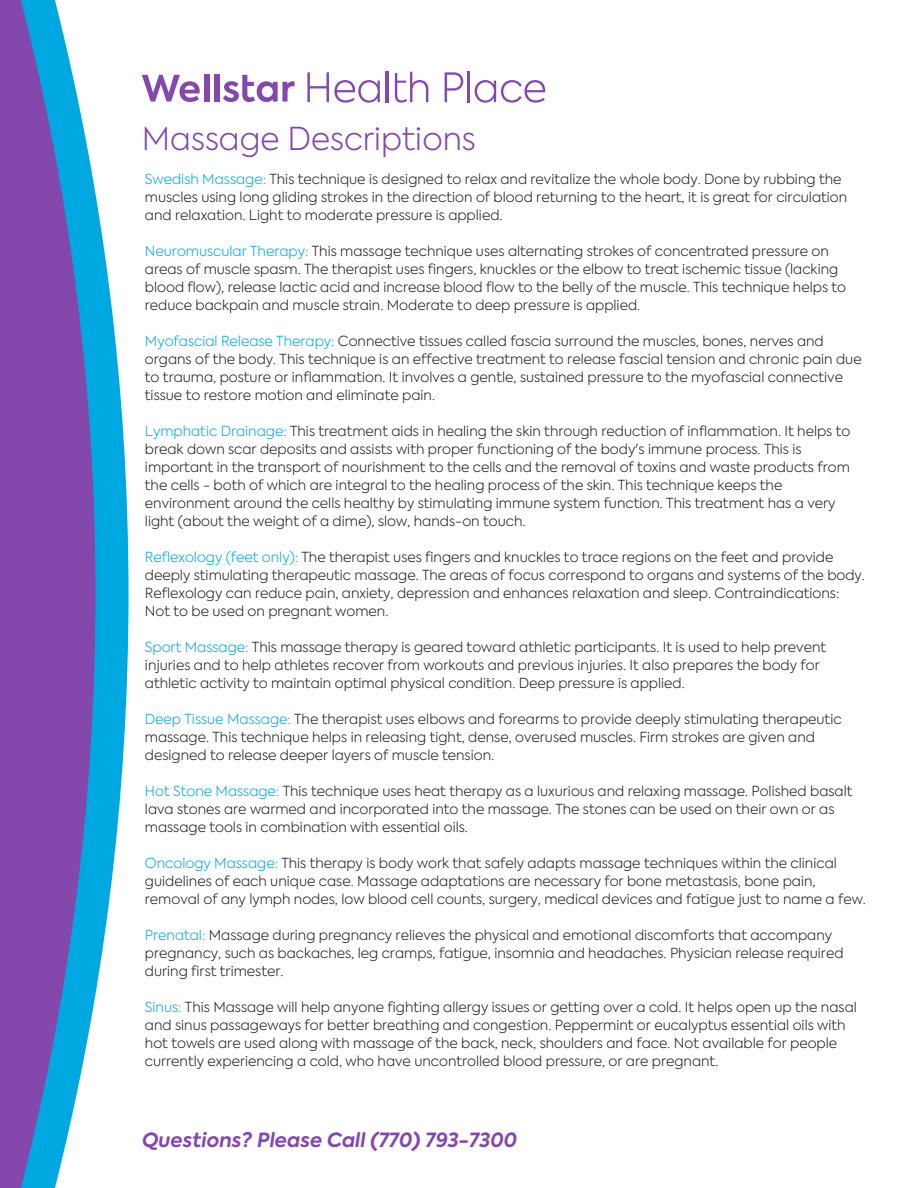
<style>
.page{position:relative;width:918px;height:1188px;background:#fff}
.page>*{position:absolute;margin:0;border:0;box-sizing:border-box;transform-origin:0 0}
.t1{font:300 31.5px "Axiforma";color:#8448ad}
.t2{font:italic 700 19.5px "Axiforma";color:#8448ad}
.t3{font:300 13.8px/18px "Axiforma";color:#231f20}
.s1{color:#00a8e2}
</style>
<div class="page">
<div style="left:0;top:0;width:21px;height:1188px;background:#8448ad"></div>
<svg style="left:21px;top:0;width:108px;height:1188px"></svg>
<svg style="left:142px;top:75px;width:58px;height:27px"></svg>
<div style="left:204px;top:74px;width:5px;height:28px;background:#8448ad"></div>
<div style="left:214px;top:74px;width:5px;height:28px;background:#8448ad"></div>
<svg style="left:223px;top:75px;width:72px;height:27px"></svg>
<svg style="left:307px;top:72px;width:73px;height:31px"></svg>
<hr style="left:386px;top:72px;width:2px;height:30px;background:#8448ad">
<svg style="left:395px;top:72px;width:33px;height:31px"></svg>
<svg style="left:445px;top:72px;width:18px;height:30px"></svg>
<hr style="left:467px;top:72px;width:3px;height:30px;background:#8448ad">
<svg style="left:475px;top:80px;width:70px;height:23px"></svg>
<p class="t1" style="left:142px;top:118px;width:336px">Massage Descriptions</p>
<p class="t3" style="left:145px;top:170px;width:704px"><span class="s1">Swedish Massage:</span> This technique is designed to relax and revitalize the whole body. Done by rubbing the muscles using long gliding strokes in the direction of blood returning to the heart, it is great for circulation and relaxation. Light to moderate pressure is applied.</p>
<p class="t3" style="left:145px;top:242px;width:686px"><span class="s1">Neuromuscular Therapy:</span> This massage technique uses alternating strokes of concentrated pressure on</p>
<p class="t3" style="left:145px;top:260px;width:695px">areas of muscle spasm. The therapist uses fingers, knuckles or the elbow to treat ischemic tissue (lacking</p>
<p class="t3" style="left:145px;top:278px;width:703px">blood flow), release lactic acid and increase blood flow to the belly of the muscle. This technique helps to</p>
<p class="t3" style="left:145px;top:296px;width:497px">reduce backpain and muscle strain. Moderate to deep pressure is applied.</p>
<p class="t3" style="left:145px;top:332px;width:718px"><span class="s1">Myofascial Release Therapy:</span> Connective tissues called fascia surround the muscles, bones, nerves and organs of the body. This technique is an effective treatment to release fascial tension and chronic pain due</p>
<p class="t3" style="left:145px;top:368px;width:700px">to trauma, posture or inflammation. It involves a gentle, sustained pressure to the myofascial connective</p>
<p class="t3" style="left:145px;top:386px;width:292px">tissue to restore motion and eliminate pain.</p>
<p class="t3" style="left:145px;top:422px;width:707px"><span class="s1">Lymphatic Drainage:</span> This treatment aids in healing the skin through reduction of inflammation. It helps to</p>
<p class="t3" style="left:145px;top:440px;width:658px">break down scar deposits and assists with proper functioning of the body's immune process. This is</p>
<p class="t3" style="left:145px;top:458px;width:706px">important in the transport of nourishment to the cells and the removal of toxins and waste products from</p>
<p class="t3" style="left:145px;top:476px;width:639px">the cells - both of which are integral to the healing process of the skin. This technique keeps the</p>
<p class="t3" style="left:145px;top:494px;width:692px">environment around the cells healthy by stimulating immune system function. This treatment has a very</p>
<p class="t3" style="left:145px;top:512px;width:382px">light (about the weight of a dime), slow, hands-on touch.</p>
<p class="t3" style="left:145px;top:548px;width:690px"><span class="s1">Reflexology (feet only):</span> The therapist uses fingers and knuckles to trace regions on the feet and provide</p>
<p class="t3" style="left:145px;top:566px;width:722px">deeply stimulating therapeutic massage. The areas of focus correspond to organs and systems of the body.</p>
<p class="t3" style="left:145px;top:584px;width:696px">Reflexology can reduce pain, anxiety, depression and enhances relaxation and sleep. Contraindications:</p>
<p class="t3" style="left:145px;top:602px;width:245px">Not to be used on pregnant women.</p>
<p class="t3" style="left:145px;top:638px;width:683px"><span class="s1">Sport Massage:</span> This massage therapy is geared toward athletic participants. It is used to help prevent</p>
<p class="t3" style="left:145px;top:656px;width:676px">injuries and to help athletes recover from workouts and previous injuries. It also prepares the body for</p>
<p class="t3" style="left:145px;top:674px;width:541px">athletic activity to maintain optimal physical condition. Deep pressure is applied.</p>
<p class="t3" style="left:145px;top:710px;width:698px"><span class="s1">Deep Tissue Massage:</span> The therapist uses elbows and forearms to provide deeply stimulating therapeutic</p>
<p class="t3" style="left:145px;top:728px;width:672px">massage. This technique helps in releasing tight, dense, overused muscles. Firm strokes are given and</p>
<p class="t3" style="left:145px;top:746px;width:351px">designed to release deeper layers of muscle tension.</p>
<p class="t3" style="left:145px;top:782px;width:709px"><span class="s1">Hot Stone Massage:</span> This technique uses heat therapy as a luxurious and relaxing massage. Polished basalt</p>
<p class="t3" style="left:145px;top:800px;width:691px">lava stones are warmed and incorporated into the massage. The stones can be used on their own or as</p>
<p class="t3" style="left:145px;top:818px;width:325px">massage tools in combination with essential oils.</p>
<p class="t3" style="left:145px;top:854px;width:693px"><span class="s1">Oncology Massage:</span> This therapy is body work that safely adapts massage techniques within the clinical</p>
<p class="t3" style="left:145px;top:872px;width:672px">guidelines of each unique case. Massage adaptations are necessary for bone metastasis, bone pain,</p>
<p class="t3" style="left:145px;top:890px;width:723px">removal of any lymph nodes, low blood cell counts, surgery, medical devices and fatigue just to name a few.</p>
<p class="t3" style="left:145px;top:926px;width:689px"><span class="s1">Prenatal:</span> Massage during pregnancy relieves the physical and emotional discomforts that accompany</p>
<p class="t3" style="left:145px;top:944px;width:700px">pregnancy, such as backaches, leg cramps, fatigue, insomnia and headaches. Physician release required</p>
<p class="t3" style="left:145px;top:962px;width:140px">during first trimester.</p>
<p class="t3" style="left:145px;top:998px;width:713px"><span class="s1">Sinus:</span> This Massage will help anyone fighting allergy issues or getting over a cold. It helps open up the nasal and sinus passageways for better breathing and congestion. Peppermint or eucalyptus essential oils with hot towels are used along with massage of the back, neck, shoulders and face. Not available for people currently experiencing a cold, who have uncontrolled blood pressure, or are pregnant.</p>
<p class="t2" style="left:142px;top:1126px;width:377px">Questions? Please Call (770) 793-7300</p>
</div>
